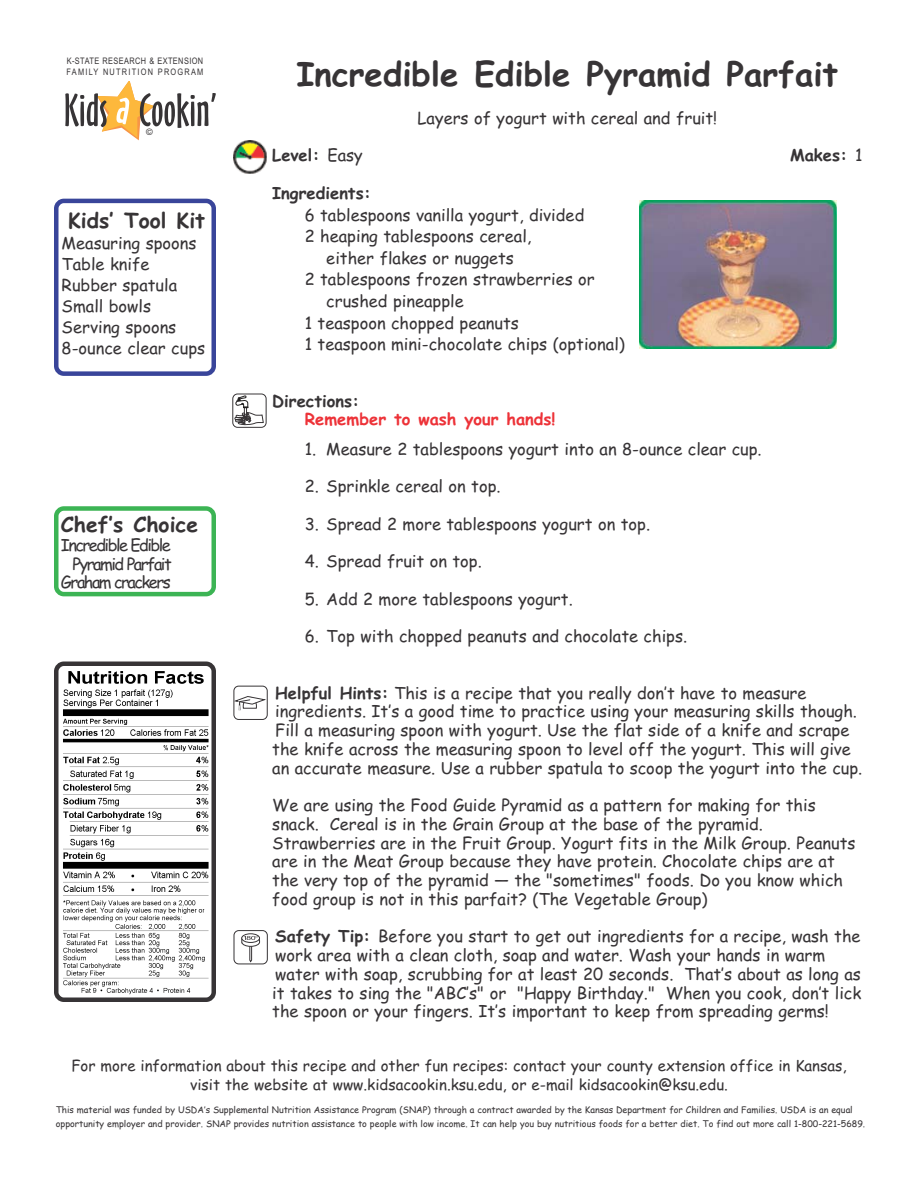
<style>
.page{position:relative;width:918px;height:1188px;background:#fff}
.page>*{position:absolute;margin:0;border:0;box-sizing:border-box;transform-origin:0 0}
.t1{font:700 33px "Comic Sans MS";color:#373436}
.t2{font:700 21px "Comic Sans MS";color:#373436}
.t3{font:16.5px/18.8px "Comic Sans MS";color:#373436}
.t4{font:16.5px/18.8px "Comic Sans MS";letter-spacing:-.09em;color:#373436;text-align:right}
.t5{font:700 16.5px "Comic Sans MS";color:#373436}
.t6{font:700 16.5px "Comic Sans MS";color:#ed3238}
.t7{font:15px/19.6px "Comic Sans MS";color:#373436;text-align:center}
.t8{font:9px/13.5px "Comic Sans MS";color:#373436}
.t9{font:9px/10.8px "Arial Narrow";letter-spacing:.06em;color:#373436}
.t10{font:9px "Arial";color:#373436}
.s1{font-weight:400}
.s2{font-weight:700}
</style>
<div class="page">
<svg style="left:54px;top:199px;width:162px;height:177px"></svg>
<svg style="left:54px;top:506px;width:162px;height:90px"></svg>
<img style="left:639px;top:200px;width:198px;height:149px">
<div style="left:234px;top:686px;width:34px;height:34px;border:1px solid #373436;border-radius:5px"></div>
<svg style="left:233px;top:696px;width:34px;height:15px"></svg>
<div style="left:234px;top:930px;width:34px;height:34px;border:1px solid #373436;border-radius:5px"></div>
<svg style="left:241px;top:934px;width:19px;height:9px"></svg>
<svg style="left:241px;top:936px;width:19px;height:27px"></svg>
<svg style="left:244px;top:140px;width:12px;height:1px"></svg>
<img style="left:234px;top:141px;width:33px;height:33px">
<svg style="left:54px;top:662px;width:162px;height:340px"></svg>
<svg style="left:235px;top:396px;width:28px;height:29px"></svg>
<div style="left:233px;top:394px;width:33px;height:34px;border:1px solid #373436;border-radius:5px"></div>
<svg style="left:65px;top:81px;width:151px;height:59px"></svg>
<p class="t9" style="left:67px;top:56px;width:138px">K-STATE RESEARCH &amp; EXTENSION<br>FAMILY NUTRITION PROGRAM</p>
<p class="t10" style="left:146px;top:127px;width:8px">©</p>
<p class="t2" style="left:68px;top:212px;width:139px">Kids’ Tool Kit</p>
<p class="t3" style="left:62px;top:234px;width:145px;line-height:21px">Measuring spoons<br>Table knife<br>Rubber spatula<br>Small bowls<br>Serving spoons<br>8-ounce clear cups</p>
<p class="t2" style="left:61px;top:516px;width:139px">Chef’s Choice</p>
<p class="t4" style="left:61px;top:537px;width:112px">Incredible Edible<br>Pyramid Parfait<br>Graham crackers</p>
<h1 class="t1" style="left:297px;top:61px;width:543px">Incredible Edible Pyramid Parfait</h1>
<p class="t3" style="left:418px;top:110px;width:301px">Layers of yogurt with cereal and fruit!</p>
<p class="t5" style="left:272px;top:149px;width:92px">Level: <span class="s1">Easy</span></p>
<p class="t5" style="left:790px;top:149px;width:74px">Makes: <span class="s1">1</span></p>
<p class="t5" style="left:272px;top:186px;width:100px">Ingredients:</p>
<p class="t3" style="left:305px;top:207px;width:281px">6 tablespoons vanilla yogurt, divided</p>
<p class="t3" style="left:305px;top:229px;width:228px">2 heaping tablespoons cereal,</p>
<p class="t3" style="left:326px;top:250px;width:189px">either flakes or nuggets</p>
<p class="t3" style="left:305px;top:272px;width:292px">2 tablespoons frozen strawberries or</p>
<p class="t3" style="left:326px;top:293px;width:139px">crushed pineapple</p>
<p class="t3" style="left:305px;top:315px;width:216px">1 teaspoon chopped peanuts</p>
<p class="t3" style="left:305px;top:337px;width:322px">1 teaspoon mini-chocolate chips (optional)</p>
<p class="t5" style="left:272px;top:394px;width:89px">Directions:</p>
<p class="t6" style="left:305px;top:412px;width:252px">Remember to wash your hands!</p>
<p class="t3" style="left:305px;top:441px;width:458px">1. Measure 2 tablespoons yogurt into an 8-ounce clear cup.</p>
<p class="t3" style="left:305px;top:479px;width:197px">2. Sprinkle cereal on top.</p>
<p class="t3" style="left:305px;top:516px;width:347px">3. Spread 2 more tablespoons yogurt on top.</p>
<p class="t3" style="left:305px;top:554px;width:179px">4. Spread fruit on top.</p>
<p class="t3" style="left:305px;top:591px;width:270px">5. Add 2 more tablespoons yogurt.</p>
<p class="t3" style="left:305px;top:629px;width:384px">6. Top with chopped peanuts and chocolate chips.</p>
<p class="t3" style="left:272px;top:685px;width:592px"><span class="s2">Helpful Hints:</span> This is a recipe that you really don’t have to measure ingredients. It’s a good time to practice using your measuring skills though.<br>Fill a measuring spoon with yogurt. Use the flat side of a knife and scrape the knife across the measuring spoon to level off the yogurt. This will give an accurate measure. Use a rubber spatula to scoop the yogurt into the cup.</p>
<p class="t3" style="left:272px;top:798px;width:585px">We are using the Food Guide Pyramid as a pattern for making for this snack. Cereal is in the Grain Group at the base of the pyramid.<br>Strawberries are in the Fruit Group. Yogurt fits in the Milk Group. Peanuts are in the Meat Group because they have protein. Chocolate chips are at the very top of the pyramid — the "sometimes" foods. Do you know which food group is not in this parfait? (The Vegetable Group)</p>
<p class="t3" style="left:272px;top:929px;width:591px"><span class="s2">Safety Tip:</span> Before you start to get out ingredients for a recipe, wash the work area with a clean cloth, soap and water. Wash your hands in warm water with soap, scrubbing for at least 20 seconds. That’s about as long as it takes to sing the "ABC’s" or "Happy Birthday." When you cook, don’t lick the spoon or your fingers. It’s important to keep from spreading germs!</p>
<p class="t7" style="left:71px;top:1057px;width:777px">For more information about this recipe and other fun recipes: contact your county extension office in Kansas, visit the website at www.kidsacookin.ksu.edu, or e-mail kidsacookin@ksu.edu.</p>
<p class="t8" style="left:56px;top:1103px;width:811px">This material was funded by USDA‛s Supplemental Nutrition Assistance Program (SNAP) through a contract awarded by the Kansas Department for Children and Families. USDA is an equal opportunity employer and provider. SNAP provides nutrition assistance to people with low income. It can help you buy nutritious foods for a better diet. To find out more call 1-800-221-5689.</p>
</div>
